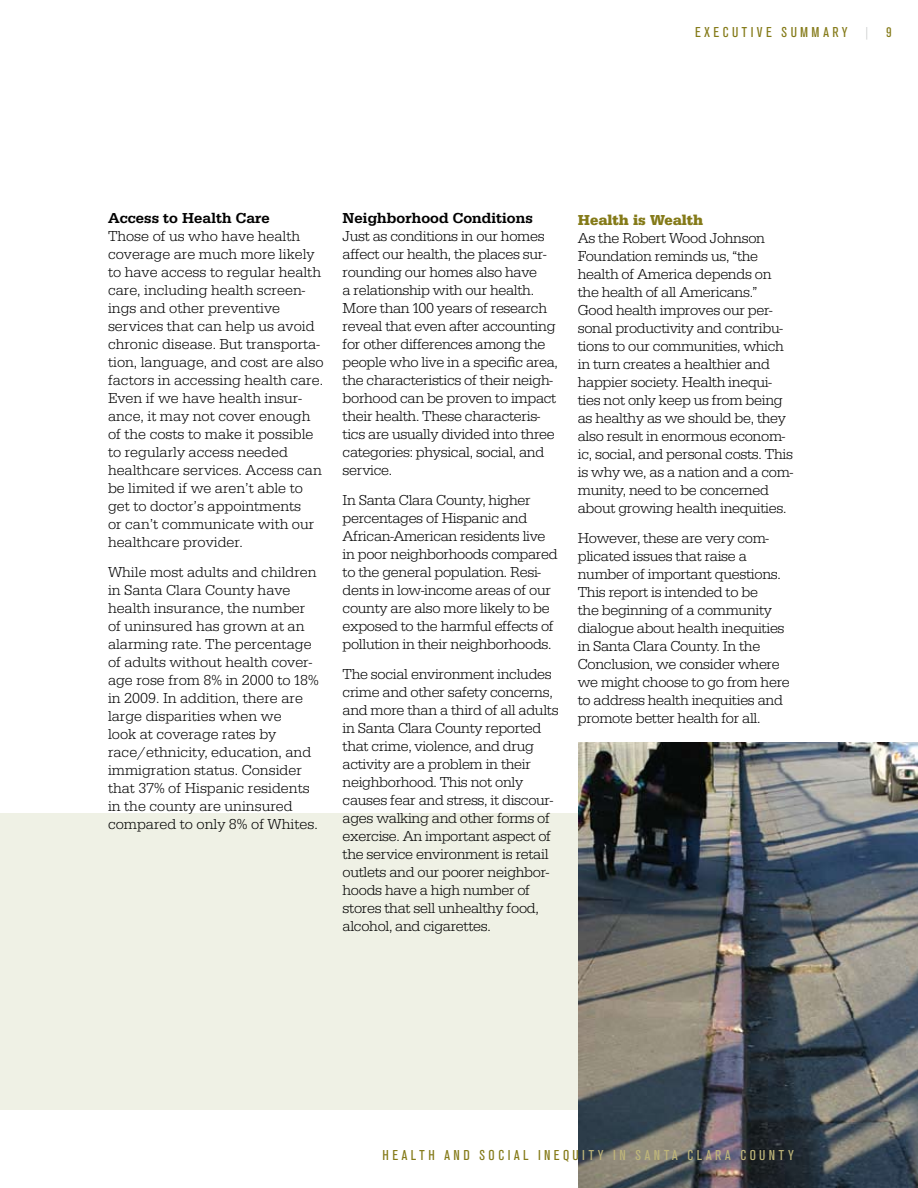
<style>
.page{position:relative;width:918px;height:1188px;background:#fff}
.page>*{position:absolute;margin:0;border:0;box-sizing:border-box;transform-origin:0 0}
.t1{font:15px/18px "Serifa Lgt";letter-spacing:-.02em;color:#000}
.t2{font:15px/18px "Serifa Lgt";color:#000}
.t3{font:15px "A Grotesk Rgl Cnd";letter-spacing:.22em;color:#beb57a}
.t4{font:15px "Serifa Bld";letter-spacing:.005em;color:#000}
.t5{font:15px "A Grotesk Rgl Cnd";letter-spacing:.22em;color:#847a18}
.t6{font:900 15px "Serifa";color:#847a18}
.s1{color:#c6c8c9}
.s2{color:#847a18}
</style>
<div class="page">
<div style="left:0;top:813px;width:918px;height:297px;background:#eff1e5"></div>
<img style="left:578px;top:742px;width:340px;height:446px">
<p class="t5" style="left:695px;top:22px;width:198px">EXECUTIVE SUMMARY <span class="s1">|</span> 9</p>
<p class="t4" style="left:108px;top:208px;width:163px">Access to Health Care</p>
<p class="t2" style="left:108px;top:229px;width:217px">Those of us who have health coverage are much more likely to have access to regular health care, including health screen&shy;ings and other preventive services that can help us avoid chronic disease. But transporta&shy;tion, language, and cost are also factors in accessing health care.<br>Even if we have health insur&shy;ance, it may not cover enough of the costs to make it possible to regularly access needed healthcare services. Access can be limited if we aren’t able to get to doctor’s appointments<br>or can’t communicate with our healthcare provider.</p>
<p class="t2" style="left:108px;top:565px;width:212px">While most adults and children in Santa Clara County have health insurance, the number of uninsured has grown at an alarming rate. The percentage of adults without health cover&shy;age rose from 8% in 2000 to 18% in 2009. In addition, there are large disparities when we<br>look at coverage rates by race/ethnicity, education, and immigration status. Consider that 37% of Hispanic residents in the county are uninsured compared to only 8% of Whites.</p>
<p class="t4" style="left:343px;top:208px;width:192px">Neighborhood Conditions</p>
<p class="t1" style="left:343px;top:229px;width:217px">Just as conditions in our homes affect our health, the places sur&shy;rounding our homes also have<br>a relationship with our health.<br>More than 100 years of research reveal that even after accounting for other differences among the people who live in a specific area, the characteristics of their neigh&shy;borhood can be proven to impact their health. These characteris&shy;tics are usually divided into three categories: physical, social, and service.</p>
<p class="t1" style="left:343px;top:493px;width:217px">In Santa Clara County, higher percentages of Hispanic and<br>African-American residents live in poor neighborhoods compared to the general population. Resi&shy;dents in low-income areas of our county are also more likely to be exposed to the harmful effects of pollution in their neighborhoods.</p>
<p class="t1" style="left:343px;top:667px;width:218px">The social environment includes crime and other safety concerns, and more than a third of all adults in Santa Clara County reported that crime, violence, and drug activity are a problem in their neighborhood. This not only causes fear and stress, it discour&shy;ages walking and other forms of exercise. An important aspect of the service environment is retail outlets and our poorer neighbor&shy;hoods have a high number of stores that sell unhealthy food, alcohol, and cigarettes.</p>
<p class="t6" style="left:578px;top:210px;width:127px">Health is Wealth</p>
<p class="t1" style="left:578px;top:230px;width:217px">As the Robert Wood Johnson<br>Foundation reminds us, “the health of America depends on the health of all Americans.”<br>Good health improves our per&shy;sonal productivity and contribu&shy;tions to our communities, which in turn creates a healthier and happier society. Health inequi&shy;ties not only keep us from being as healthy as we should be, they also result in enormous econom&shy;ic, social, and personal costs. This is why we, as a nation and a com&shy;munity, need to be concerned about growing health inequities.</p>
<p class="t1" style="left:578px;top:530px;width:214px">However, these are very com&shy;plicated issues that raise a number of important questions.<br>This report is intended to be<br>the beginning of a community dialogue about health inequities in Santa Clara County. In the<br>Conclusion, we consider where we might choose to go from here to address health inequities and promote better health for all.</p>
<p class="t3" style="left:383px;top:1145px;width:413px"><span class="s2">HEALTH AND SOCIAL INEQU</span>ITY IN SANTA CLARA COUNTY</p>
</div>
